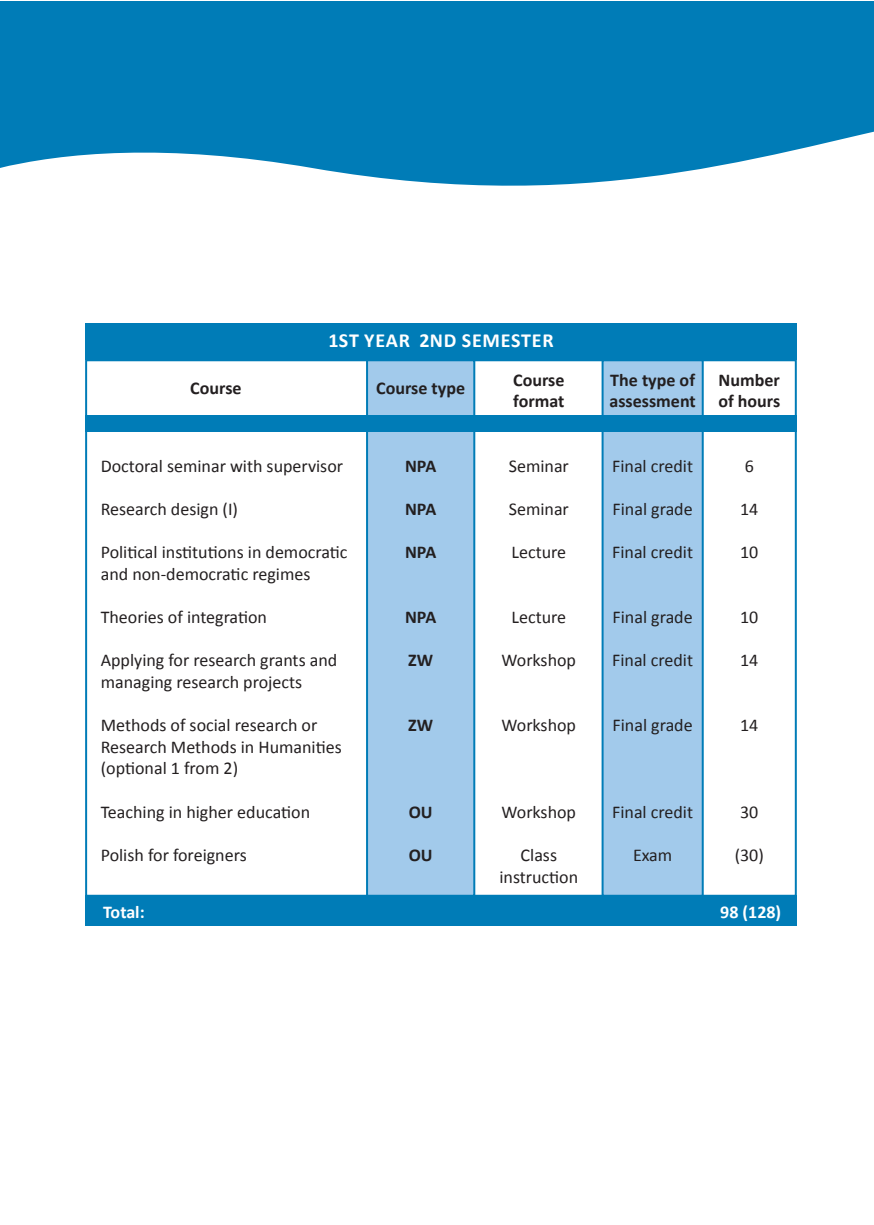
<style>
.page{position:relative;width:874px;height:1225px;background:#fff}
.page>*{position:absolute;margin:0;border:0;box-sizing:border-box;transform-origin:0 0}
.t1{font:700 20px "Calibri";letter-spacing:.04em;color:#fff}
.t2{font:18px/21.6px "Calibri";color:#231f20}
.t3{font:700 18px/21.6px "Calibri";color:#231f20}
.t4{font:700 18px "Calibri";color:#fff}
</style>
<div class="page">
<svg style="left:0;top:2px;width:873px;height:184px;background:#1a89be"></svg>
<div style="left:601px;top:359px;width:102px;height:537px;background:#a2caeb;border:2px solid #007cb7"></div>
<div style="left:366px;top:359px;width:109px;height:537px;background:#a2caeb;border:2px solid #007cb7"></div>
<div style="left:85px;top:323px;width:711px;height:37px;background:#007cb7"></div>
<div style="left:85px;top:415px;width:710px;height:16px;background:#007cb7"></div>
<div style="left:85px;top:895px;width:711px;height:31px;background:#007cb7"></div>
<p class="t3" style="left:190px;top:377px;width:53px">Course</p>
<p class="t1" style="left:328px;top:327px;width:227px">1st year 2ND semester</p>
<p class="t3" style="left:376px;top:377px;width:90px">Course type</p>
<p class="t3" style="left:513px;top:369px;width:53px">Course format</p>
<p class="t2" style="left:101px;top:455px;width:244px">Doctoral seminar with supervisor</p>
<p class="t2" style="left:101px;top:498px;width:139px">Research design (I)</p>
<p class="t2" style="left:101px;top:541px;width:248px">Political institutions in democratic and non-democratic regimes</p>
<p class="t2" style="left:101px;top:606px;width:168px">Theories of integration</p>
<p class="t2" style="left:101px;top:649px;width:238px">Applying for research grants and managing research projects</p>
<p class="t2" style="left:101px;top:714px;width:242px">Methods of social research or<br>Research Methods in Humanities (optional 1 from 2)</p>
<p class="t2" style="left:101px;top:801px;width:211px">Teaching in higher education</p>
<p class="t2" style="left:101px;top:844px;width:147px">Polish for foreigners</p>
<p class="t3" style="left:405px;top:455px;width:33px">NPA</p>
<p class="t3" style="left:405px;top:498px;width:33px">NPA</p>
<p class="t3" style="left:405px;top:541px;width:33px">NPA</p>
<p class="t3" style="left:405px;top:606px;width:33px">NPA</p>
<p class="t3" style="left:408px;top:649px;width:26px">ZW</p>
<p class="t3" style="left:408px;top:714px;width:26px">ZW</p>
<p class="t3" style="left:408px;top:801px;width:25px">OU</p>
<p class="t3" style="left:408px;top:844px;width:25px">OU</p>
<p class="t2" style="left:508px;top:455px;width:62px">Seminar</p>
<p class="t2" style="left:508px;top:498px;width:62px">Seminar</p>
<p class="t2" style="left:511px;top:541px;width:56px">Lecture</p>
<p class="t2" style="left:511px;top:606px;width:56px">Lecture</p>
<p class="t2" style="left:501px;top:649px;width:76px">Workshop</p>
<p class="t2" style="left:501px;top:714px;width:76px">Workshop</p>
<p class="t2" style="left:501px;top:801px;width:76px">Workshop</p>
<p class="t2" style="left:499px;top:844px;width:80px;text-align:center">Class instruction</p>
<p class="t3" style="left:609px;top:369px;width:88px">The type of assessment</p>
<p class="t2" style="left:612px;top:455px;width:82px">Final credit</p>
<p class="t2" style="left:612px;top:498px;width:82px">Final grade</p>
<p class="t2" style="left:612px;top:541px;width:82px">Final credit</p>
<p class="t2" style="left:612px;top:606px;width:82px">Final grade</p>
<p class="t2" style="left:612px;top:649px;width:82px">Final credit</p>
<p class="t2" style="left:612px;top:714px;width:82px">Final grade</p>
<p class="t3" style="left:718px;top:369px;width:63px">Number of hours</p>
<p class="t2" style="left:744px;top:455px;width:11px">6</p>
<p class="t2" style="left:739px;top:498px;width:20px">14</p>
<p class="t2" style="left:739px;top:541px;width:20px">10</p>
<p class="t2" style="left:739px;top:606px;width:20px">10</p>
<p class="t2" style="left:739px;top:649px;width:20px">14</p>
<p class="t2" style="left:739px;top:714px;width:20px">14</p>
<p class="t2" style="left:612px;top:801px;width:82px">Final credit</p>
<p class="t2" style="left:632px;top:844px;width:41px">Exam</p>
<p class="t2" style="left:739px;top:801px;width:20px">30</p>
<p class="t2" style="left:734px;top:844px;width:31px">(30)</p>
<p class="t4" style="left:103px;top:900px;width:43px">Total:</p>
<p class="t4" style="left:719px;top:900px;width:62px">98 (128)</p>
</div>
